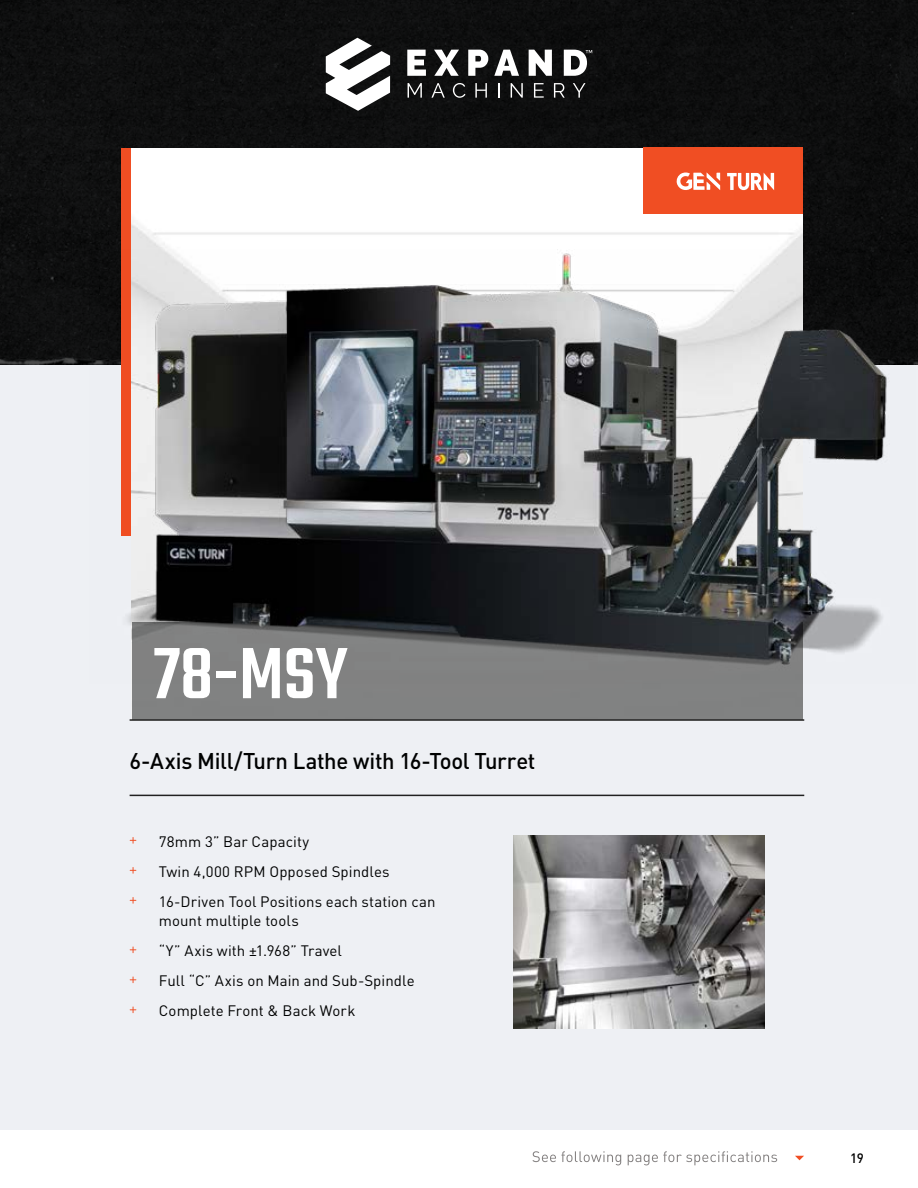
<style>
.page{position:relative;width:918px;height:1188px;background:#fff}
.page>*{position:absolute;margin:0;border:0;box-sizing:border-box;transform-origin:0 0}
.t1{font:500 79.5px "Teko";color:#fff}
.t2{font:500 22.5px "DINOT";letter-spacing:-.015em;color:#000101}
.t3{font:15px/30px "DINOT";letter-spacing:.005em;color:#000101}
.t4{font:500 13.5px "DINOT";color:#000}
</style>
<div class="page">
<div style="left:0;top:365px;width:918px;height:765px;background:#eef0f4"></div>
<hr style="left:130px;top:795px;width:674px;height:1px;background:#212121">
<svg style="left:532px;top:1151px;width:245px;height:14px"></svg>
<svg style="left:795px;top:1156px;width:9px;height:4px"></svg>
<div style="left:0;top:0;width:918px;height:364px;background:#0e0f0f"></div>
<div style="left:122px;top:148px;width:14px;height:388px;background:#f04e23"></div>
<img style="left:132px;top:148px;width:670px;height:102px">
<div style="left:132px;top:622px;width:670px;height:98px;background:#818282"></div>
<svg style="left:326px;top:38px;width:64px;height:73px"></svg>
<svg style="left:408px;top:83px;width:14px;height:15px"></svg>
<svg style="left:431px;top:83px;width:14px;height:15px"></svg>
<svg style="left:453px;top:83px;width:12px;height:15px"></svg>
<svg style="left:475px;top:83px;width:12px;height:15px"></svg>
<svg style="left:498px;top:83px;width:1px;height:15px"></svg>
<svg style="left:511px;top:83px;width:12px;height:15px"></svg>
<svg style="left:534px;top:83px;width:10px;height:15px"></svg>
<svg style="left:554px;top:83px;width:11px;height:15px"></svg>
<svg style="left:573px;top:83px;width:13px;height:15px"></svg>
<svg style="left:407px;top:50px;width:19px;height:26px"></svg>
<svg style="left:434px;top:50px;width:25px;height:26px"></svg>
<svg style="left:468px;top:50px;width:20px;height:26px"></svg>
<svg style="left:494px;top:50px;width:25px;height:26px"></svg>
<svg style="left:529px;top:50px;width:23px;height:26px"></svg>
<svg style="left:564px;top:50px;width:28px;height:26px"></svg>
<hr style="left:130px;top:719px;width:674px;height:2px;background:#212121">
<img style="left:513px;top:835px;width:252px;height:194px">
<img style="left:89px;top:250px;width:827px;height:433px">
<svg style="left:130px;top:837px;width:6px;height:7px"></svg>
<svg style="left:130px;top:867px;width:6px;height:7px"></svg>
<svg style="left:130px;top:897px;width:6px;height:7px"></svg>
<svg style="left:130px;top:946px;width:6px;height:7px"></svg>
<svg style="left:130px;top:976px;width:6px;height:7px"></svg>
<svg style="left:130px;top:1006px;width:6px;height:7px"></svg>
<div style="left:643px;top:147px;width:159px;height:67px;background:#f04e23"></div>
<svg style="left:676px;top:172px;width:98px;height:19px"></svg>
<h1 class="t1" style="left:154px;top:628px;width:195px">78-MSY</h1>
<h2 class="t2" style="left:130px;top:746px;width:407px">6-Axis Mill/Turn Lathe with 16-Tool Turret</h2>
<p class="t3" style="left:159px;top:826px;width:278px">78mm 3” Bar Capacity<br>Twin 4,000 RPM Opposed Spindles<br>16-Driven Tool Positions each station can</p>
<p class="t3" style="left:159px;top:905px;width:257px">mount multiple tools<br>“Y” Axis with ±1.968” Travel<br>Full “C” Axis on Main and Sub-Spindle<br>Complete Front &amp; Back Work</p>
<p class="t4" style="left:850px;top:1149px;width:15px">19</p>
</div>
